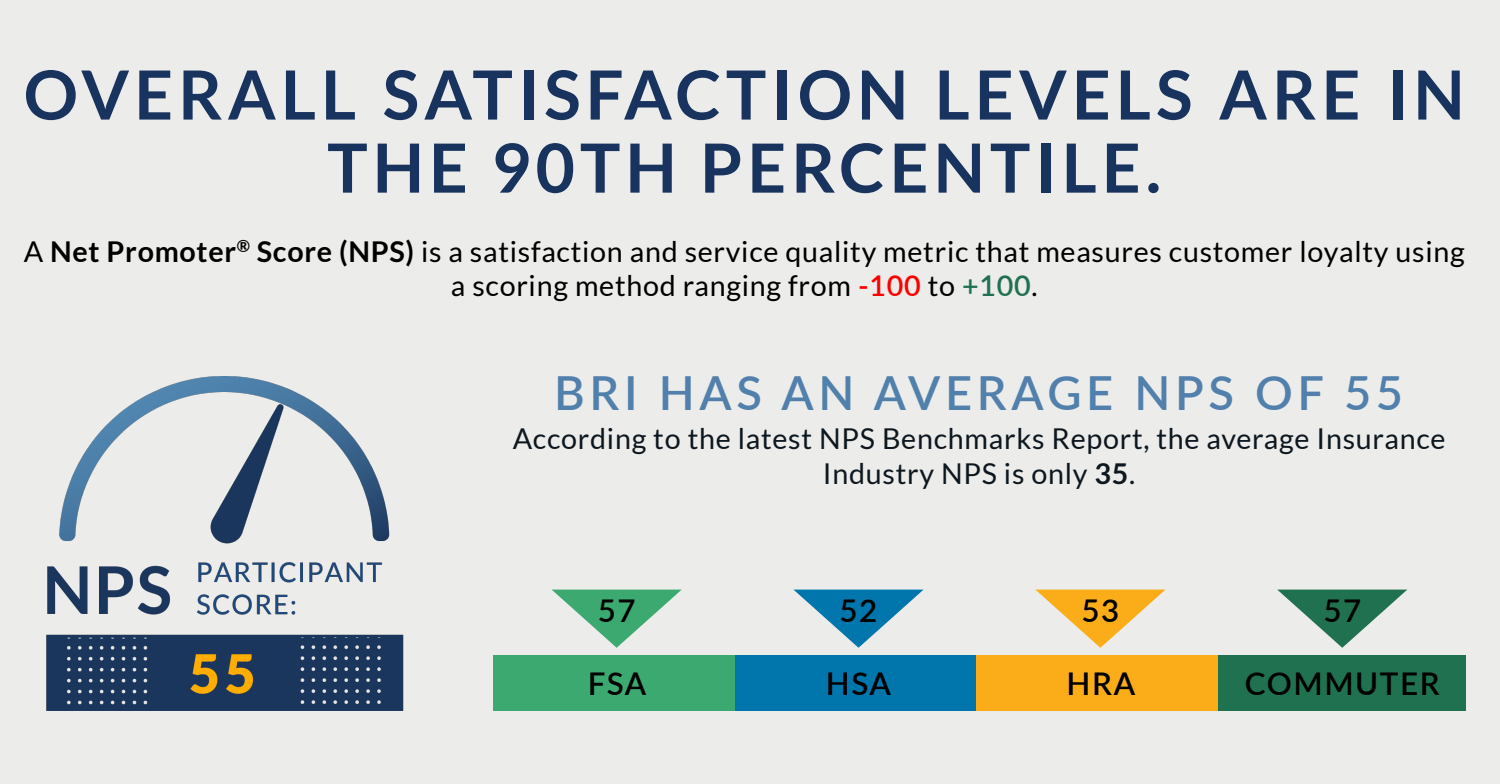
<style>
.page{position:relative;width:1500px;height:784px;background:#ececea}
.page>*{position:absolute;margin:0;border:0;box-sizing:border-box;transform-origin:0 0}
.t1{font:700 67.88px/73px "Lato";letter-spacing:.075em;color:#18345e;text-align:center}
.t2{font:600 47px "Lato";letter-spacing:.1em;color:#5080ab}
.t3{font:600 31.25px "Lato";letter-spacing:.05em;color:#000}
.t4{font:28.75px/34.4px "Lato";letter-spacing:.025em;color:#000;text-align:center}
.t5{font:28.75px/34.5px "Lato";letter-spacing:.025em;color:#0d171f;text-align:center}
.s1{font-weight:700}
.s2{font-weight:600;color:#f00}
.s3{font-weight:600;color:#20714f}
</style>
<div class="page">
<img style="left:46px;top:377px;width:358px;height:334px">
<svg style="left:552px;top:589px;width:130px;height:59px"></svg>
<svg style="left:793px;top:589px;width:131px;height:59px"></svg>
<svg style="left:1035px;top:589px;width:130px;height:59px"></svg>
<svg style="left:1277px;top:589px;width:130px;height:59px"></svg>
<div style="left:493px;top:655px;width:247px;height:55px;background:#3caa70"></div>
<div style="left:735px;top:655px;width:247px;height:55px;background:#0076ad"></div>
<div style="left:977px;top:655px;width:247px;height:55px;background:#faac19"></div>
<div style="left:1218px;top:655px;width:248px;height:55px;background:#20714f"></div>
<h1 class="t1" style="left:24px;top:57px;width:1442px">OVERALL SATISFACTION LEVELS ARE IN<br>THE 90TH PERCENTILE.</h1>
<p class="t4" style="left:24px;top:234px;width:1443px">A <span class="s1">Net Promoter</span><sup>®</sup> <span class="s1">Score (NPS)</span> is a satisfaction and service quality metric that measures customer loyalty using a scoring method ranging from <span class="s2">-100</span> to <span class="s3">+100</span>.</p>
<h2 class="t2" style="left:554px;top:359px;width:850px">BRI HAS AN AVERAGE NPS OF 55</h2>
<p class="t5" style="left:513px;top:421px;width:934px">According to the latest NPS Benchmarks Report, the average Insurance<br>Industry NPS is only <span class="s1">35</span>.</p>
<p class="t3" style="left:598px;top:588px;width:39px">57</p>
<p class="t3" style="left:840px;top:588px;width:39px">52</p>
<p class="t3" style="left:1081px;top:588px;width:39px">53</p>
<p class="t3" style="left:1323px;top:588px;width:39px">57</p>
<p class="t3" style="left:588px;top:661px;width:60px">FSA</p>
<p class="t3" style="left:826px;top:661px;width:67px">HSA</p>
<p class="t3" style="left:1067px;top:661px;width:70px">HRA</p>
<p class="t3" style="left:1245px;top:661px;width:196px">COMMUTER</p>
</div>
